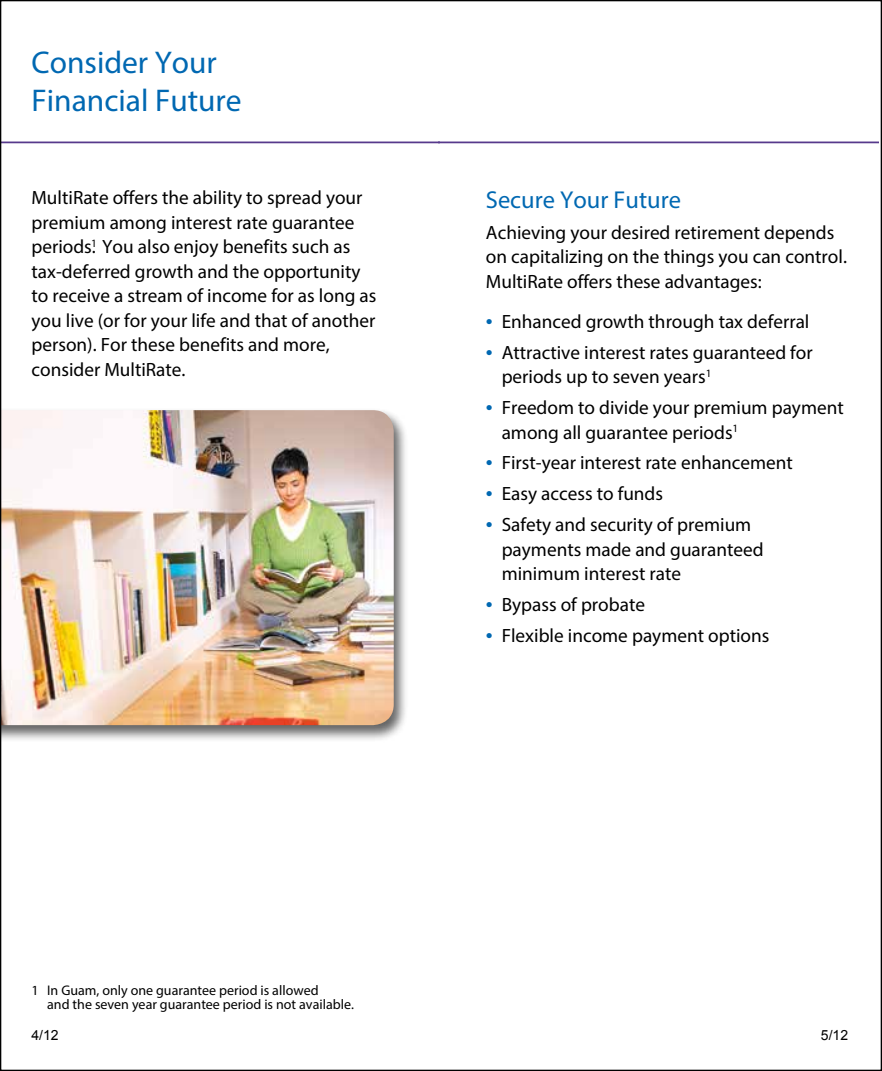
<style>
.page{position:relative;width:882px;height:1071px;background:#fff}
.page>*{position:absolute;margin:0;border:0;box-sizing:border-box;transform-origin:0 0}
.t1{font:31.5px/37.8px "Myriad Pro";color:#0068b2}
.t2{font:24.5px "Myriad Pro";color:#0068b2}
.t3{font:19.25px/24.5px "Myriad Pro";color:#000}
.t4{font:14px/14px "Myriad Pro";color:#000}
.t5{font:14px "Arial";color:#000}
.s1{font-size:24.5px;color:#0068b2}
</style>
<div class="page">
<hr style="left:0;top:142px;width:440px;height:1px;background:#57398c">
<div style="left:0;top:408px;width:409px;height:335px;background:#000;opacity:.6"></div>
<img style="left:2px;top:410px;width:392px;height:315px">
<hr style="left:439px;top:142px;width:439px;height:1px;background:#57398c">
<h1 class="t1" style="left:32px;top:43px;width:212px">Consider Your<br>Financial Future</h1>
<p class="t3" style="left:32px;top:185px;width:346px">MultiRate offers the ability to spread your premium among interest rate guarantee periods.<sup>1</sup> You also enjoy benefits such as tax-deferred growth and the opportunity to receive a stream of income for as long as you live (or for your life and that of another person). For these benefits and more, consider MultiRate.</p>
<p class="t2" style="left:486px;top:185px;width:197px">Secure Your Future</p>
<p class="t3" style="left:486px;top:220px;width:363px">Achieving your desired retirement depends on capitalizing on the things you can control.<br>MultiRate offers these advantages:</p>
<p class="t3" style="left:486px;top:309px;width:325px"><span class="s1">•</span> Enhanced growth through tax deferral</p>
<p class="t3" style="left:502px;top:340px;width:313px;text-indent:-16px"><span class="s1">•</span> Attractive interest rates guaranteed for periods up to seven years<sup>1</sup></p>
<p class="t3" style="left:502px;top:395px;width:344px;text-indent:-16px"><span class="s1">•</span> Freedom to divide your premium payment among all guarantee periods<sup>1</sup></p>
<p class="t3" style="left:486px;top:450px;width:309px"><span class="s1">•</span> First-year interest rate enhancement</p>
<p class="t3" style="left:486px;top:481px;width:179px"><span class="s1">•</span> Easy access to funds</p>
<p class="t3" style="left:502px;top:512px;width:263px;text-indent:-16px"><span class="s1">•</span> Safety and security of premium payments made and guaranteed minimum interest rate</p>
<p class="t3" style="left:486px;top:592px;width:161px"><span class="s1">•</span> Bypass of probate</p>
<p class="t3" style="left:486px;top:623px;width:285px"><span class="s1">•</span> Flexible income payment options</p>
<p class="t4" style="left:47px;top:983px;width:308px;text-indent:-16px">1 In Guam, only one guarantee period is allowed<br>and the seven year guarantee period is not available.</p>
<p class="t5" style="left:32px;top:1026px;width:29px">4/12</p>
<p class="t5" style="left:821px;top:1026px;width:29px">5/12</p>
</div>
